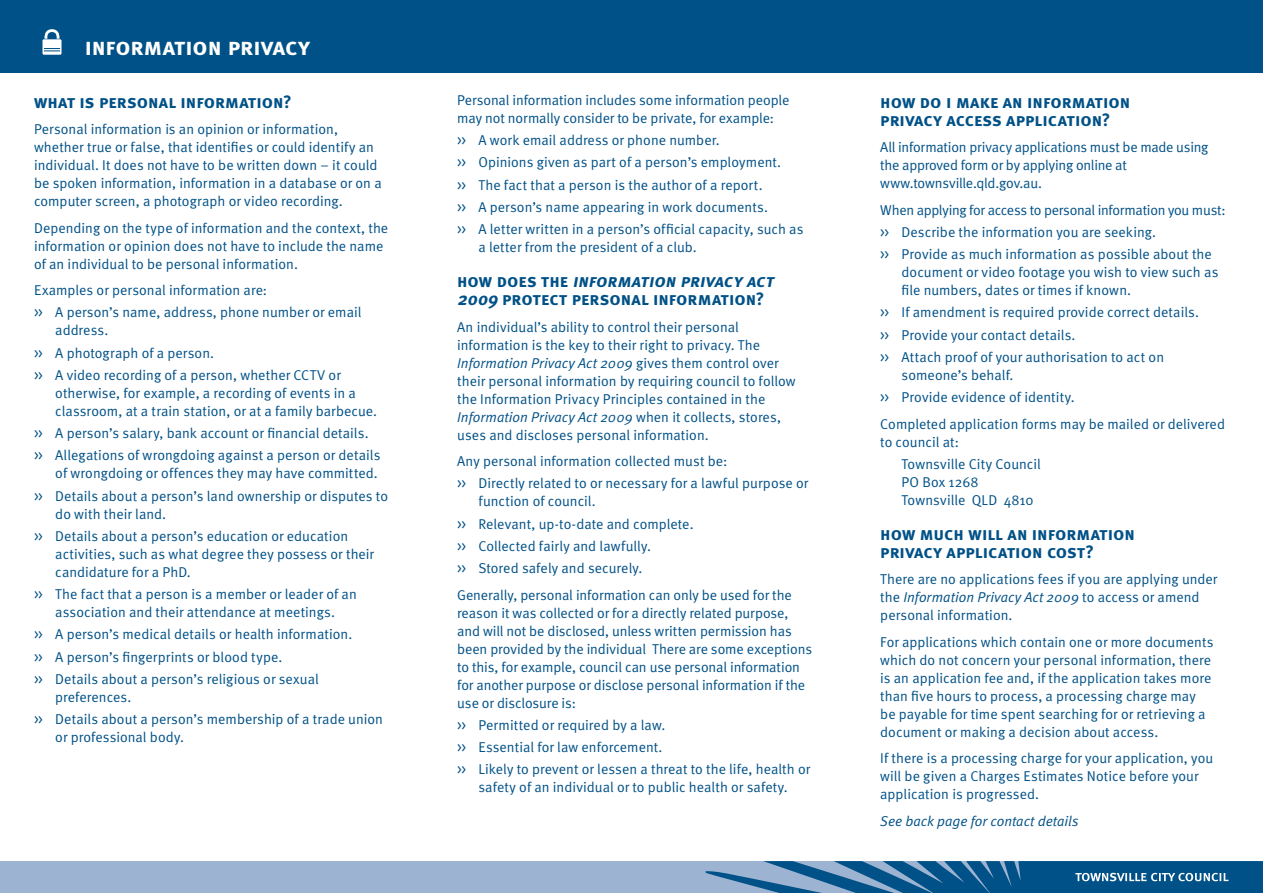
<style>
.page{position:relative;width:1263px;height:893px;background:#fff}
.page>*{position:absolute;margin:0;border:0;box-sizing:border-box;transform-origin:0 0}
.Header_1{font:24px "Meta Bold Caps";letter-spacing:-.005em;color:#fff}
.Header_2{font:18px/18px "Meta Bold Caps";color:#005187}
.Text{font:14.25px/18px "Meta Normal";color:#005187}
.indent_1{font:14.25px/18px "Meta Normal";letter-spacing:.005em;color:#005187}
.Text-2{font:14.25px "Meta Normal";letter-spacing:-.02em;color:#005187}
.Text-3{font:italic 14.25px "Meta Normal";color:#005187}
.s1{font-style:italic}
</style>
<div class="page">
<div style="left:0;top:0;width:1263px;height:72px;background:#005187"></div>
<svg style="left:43px;top:29px;width:19px;height:26px"></svg>
<div style="left:0;top:861px;width:1263px;height:32px;background:#9cb4d2"></div>
<svg style="left:705px;top:861px;width:558px;height:32px"></svg>
<p class="Header_1" style="left:85px;top:32px;width:227px">information privacy</p>
<p class="Header_2" style="left:34px;top:92px;width:259px">what is personal information?</p>
<p class="Text" style="left:34px;top:120px;width:349px">Personal information is an opinion or information, whether true or false, that identifies or could identify an individual. It does not have to be written down – it could be spoken information, information in a database or on a computer screen, a photograph or video recording.</p>
<p class="Text" style="left:34px;top:218px;width:356px">Depending on the type of information and the context, the information or opinion does not have to include the name of an individual to be personal information.</p>
<p class="Text" style="left:34px;top:281px;width:235px">Examples or personal information are:</p>
<p class="indent_1" style="left:55px;top:303px;width:308px;text-indent:-21px">&gt;&gt; A person’s name, address, phone number or email address.</p>
<p class="indent_1" style="left:34px;top:343px;width:182px">&gt;&gt; A photograph of a person.</p>
<p class="indent_1" style="left:55px;top:366px;width:323px;text-indent:-21px">&gt;&gt; A video recording of a person, whether CCTV or otherwise, for example, a recording of events in a classroom, at a train station, or at a family barbecue.</p>
<p class="indent_1" style="left:34px;top:424px;width:336px">&gt;&gt; A person’s salary, bank account or financial details.</p>
<p class="indent_1" style="left:34px;top:446px;width:348px;text-align:right">&gt;&gt; Allegations of wrongdoing against a person or details of wrongdoing or offences they may have committed.</p>
<p class="indent_1" style="left:55px;top:486px;width:334px;text-indent:-21px">&gt;&gt; Details about a person’s land ownership or disputes to do with their land.</p>
<p class="indent_1" style="left:55px;top:527px;width:320px;text-indent:-21px">&gt;&gt; Details about a person’s education or education activities, such as what degree they possess or their candidature for a PhD.</p>
<p class="indent_1" style="left:34px;top:585px;width:324px;text-align:center">&gt;&gt; The fact that a person is a member or leader of an association and their attendance at meetings.</p>
<p class="indent_1" style="left:34px;top:625px;width:320px">&gt;&gt; A person’s medical details or health information.</p>
<p class="indent_1" style="left:34px;top:648px;width:250px">&gt;&gt; A person’s fingerprints or blood type.</p>
<p class="indent_1" style="left:55px;top:670px;width:265px;text-indent:-21px">&gt;&gt; Details about a person’s religious or sexual preferences.</p>
<p class="indent_1" style="left:55px;top:710px;width:329px;text-indent:-21px">&gt;&gt; Details about a person’s membership of a trade union or professional body.</p>
<p class="Text" style="left:457px;top:91px;width:334px">Personal information includes some information people may not normally consider to be private, for example:</p>
<p class="indent_1" style="left:457px;top:131px;width:264px">&gt;&gt; A work email address or phone number.</p>
<p class="indent_1" style="left:457px;top:153px;width:326px">&gt;&gt; Opinions given as part of a person’s employment.</p>
<p class="indent_1" style="left:457px;top:175px;width:307px">&gt;&gt; The fact that a person is the author of a report.</p>
<p class="indent_1" style="left:457px;top:198px;width:312px">&gt;&gt; A person’s name appearing in work documents.</p>
<p class="indent_1" style="left:478px;top:220px;width:327px;text-indent:-21px">&gt;&gt; A letter written in a person’s official capacity, such as a letter from the president of a club.</p>
<p class="Header_2" style="left:457px;top:272px;width:321px">h o w d o e s t h e <span class="s1">information privacy act<br>2009</span> protect personal information?</p>
<p class="Text" style="left:457px;top:317px;width:340px">An individual’s ability to control their personal information is the key to their right to privacy. The <span class="s1">Information Privacy Act 2009</span> gives them control over their personal information by requiring council to follow the Information Privacy Principles contained in the <span class="s1">Information Privacy Act 2009</span> when it collects, stores, uses and discloses personal information.</p>
<p class="Text" style="left:457px;top:452px;width:272px">Any personal information collected must be:</p>
<p class="indent_1" style="left:478px;top:474px;width:331px;text-indent:-21px">&gt;&gt; Directly related to or necessary for a lawful purpose or function of council.</p>
<p class="indent_1" style="left:457px;top:515px;width:238px">&gt;&gt; Relevant, up-to-date and complete.</p>
<p class="indent_1" style="left:457px;top:537px;width:195px">&gt;&gt; Collected fairly and lawfully.</p>
<p class="indent_1" style="left:457px;top:559px;width:187px">&gt;&gt; Stored safely and securely.</p>
<p class="Text" style="left:457px;top:586px;width:356px">Generally, personal information can only be used for the reason it was collected or for a directly related purpose, and will not be disclosed, unless written permission has been provided by the individual There are some exceptions to this, for example, council can use personal information for another purpose or disclose personal information if the use or disclosure is:</p>
<p class="indent_1" style="left:457px;top:716px;width:210px">&gt;&gt; Permitted or required by a law.</p>
<p class="indent_1" style="left:457px;top:738px;width:207px">&gt;&gt; Essential for law enforcement.</p>
<p class="indent_1" style="left:457px;top:760px;width:355px;text-align:center">&gt;&gt; Likely to prevent or lessen a threat to the life, health or safety of an individual or to public health or safety.</p>
<p class="Header_2" style="left:880px;top:92px;width:252px">how do i make an information privacy access application?</p>
<p class="Text" style="left:880px;top:138px;width:330px">All information privacy applications must be made using the approved form or by applying online at www.townsville.qld.gov.au.</p>
<p class="Text-2" style="left:880px;top:201px;width:347px">When applying for access to personal information you must:</p>
<p class="indent_1" style="left:880px;top:223px;width:277px">&gt;&gt; Describe the information you are seeking.</p>
<p class="indent_1" style="left:901px;top:245px;width:318px;text-indent:-21px">&gt;&gt; Provide as much information as possible about the document or video footage you wish to view such as file numbers, dates or times if known.</p>
<p class="indent_1" style="left:880px;top:303px;width:320px">&gt;&gt; If amendment is required provide correct details.</p>
<p class="indent_1" style="left:880px;top:325px;width:197px">&gt;&gt; Provide your contact details.</p>
<p class="indent_1" style="left:901px;top:348px;width:264px;text-indent:-21px">&gt;&gt; Attach proof of your authorisation to act on someone’s behalf.</p>
<p class="indent_1" style="left:880px;top:388px;width:196px">&gt;&gt; Provide evidence of identity.</p>
<p class="Text" style="left:880px;top:414px;width:346px">Completed application forms may be mailed or delivered to council at:</p>
<p class="indent_1" style="left:901px;top:455px;width:141px">Townsville City Council<br>PO Box 1268<br>Townsville QLD 4810</p>
<p class="Header_2" style="left:880px;top:524px;width:256px">how much will an information privacy application cost?</p>
<p class="Text" style="left:880px;top:570px;width:339px">There are no applications fees if you are applying under the <span class="s1">Information Privacy Act 2009</span> to access or amend personal information.</p>
<p class="Text" style="left:880px;top:633px;width:335px">For applications which contain one or more documents which do not concern your personal information, there is an application fee and, if the application takes more than five hours to process, a processing charge may be payable for time spent searching for or retrieving a document or making a decision about access.</p>
<p class="Text" style="left:880px;top:749px;width:334px">If there is a processing charge for your application, you will be given a Charges Estimates Notice before your application is progressed.</p>
<p class="Text-3" style="left:880px;top:813px;width:200px">See back page for contact details</p>
</div>
